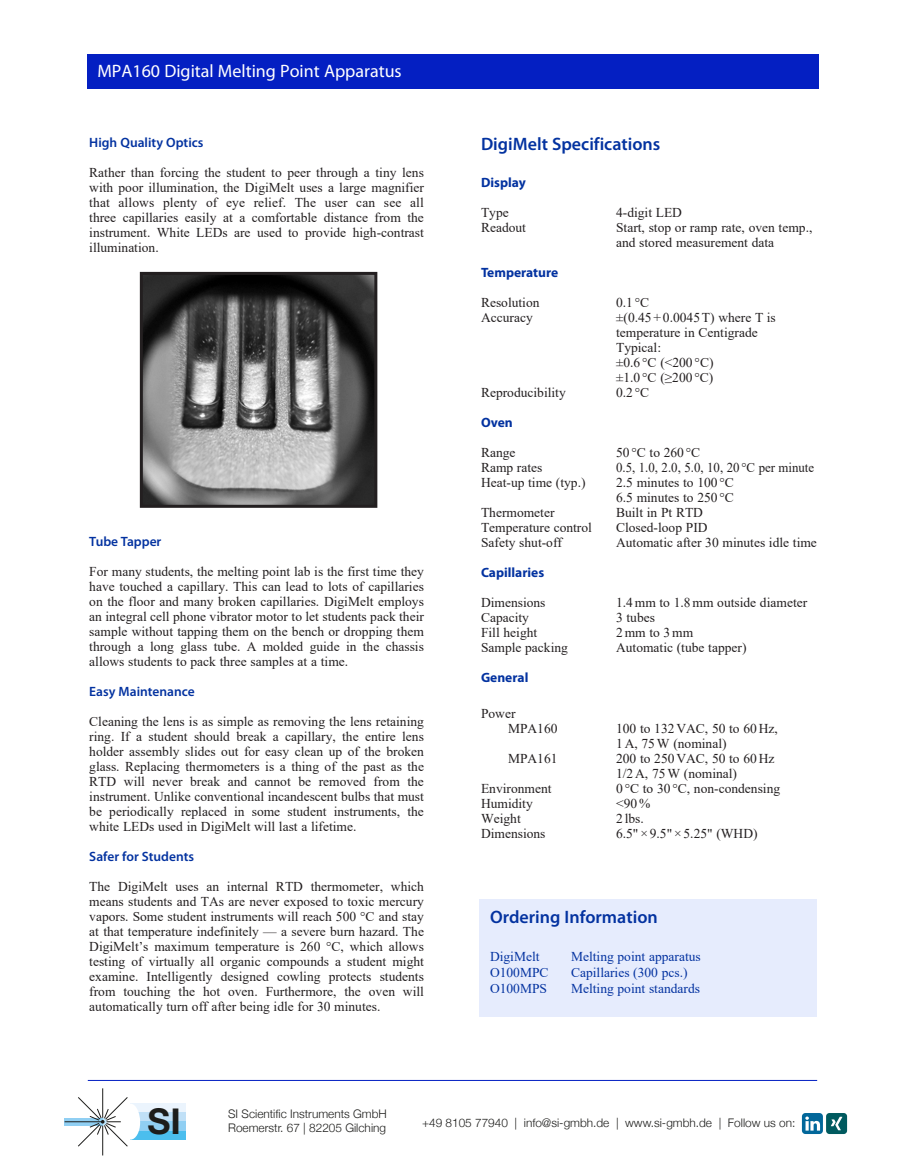
<style>
.page{position:relative;width:905px;height:1175px;background:#fff}
.page>*{position:absolute;margin:0;border:0;box-sizing:border-box;transform-origin:0 0}
.t1{font:700 35.4px "Helvetica Neue";color:#1d1d1b}
.t2{font:600 18px "Myriad Pro";color:#0332a0}
.t3{font:18px "Myriad Pro";color:#fff}
.t4{font:13.5px/15px "Times New Roman";color:#231f20;text-align:justify}
.t5{font:13.5px "Times New Roman";color:#0332a0}
.body_text{font:600 13.5px "Myriad Pro";color:#0332a0}
.t6{font:700 13.5px "Myriad Pro";color:#0332a0}
.t7{font:13.5px "Times New Roman";color:#231f20;scale:.95 1}
.t8{font:300 11.85px/14.2px "Helvetica Neue";color:#1d1d1b}
</style>
<div class="page">
<hr style="left:88px;top:1080px;width:729px;height:1px;background:#031fc2">
<div style="left:88px;top:54px;width:730px;height:35px;background:#041fc2"></div>
<div style="left:479px;top:899px;width:338px;height:117px;background:#e6ecfd"></div>
<img style="left:144px;top:276px;width:229px;height:228px">
<div style="left:140px;top:272px;width:237px;height:236px;border:3px solid #231f20"></div>
<div style="left:130px;top:1131px;width:56px;height:8px;background:#4bbeee"></div>
<svg style="left:65px;top:1118px;width:12px;height:7px"></svg>
<hr style="left:65px;top:1121px;width:38px;height:1px;background:#1d1d1b">
<hr style="left:102px;top:1125px;width:1px;height:30px;background:#1d1d1b">
<svg style="left:77px;top:1088px;width:51px;height:59px"></svg>
<hr style="left:107px;top:1121px;width:30px;height:1px;background:#1d1d1b">
<div style="left:130px;top:1103px;width:56px;height:9px;background:#ebf4fd"></div>
<div style="left:130px;top:1112px;width:56px;height:9px;background:#c0e0f7"></div>
<div style="left:130px;top:1121px;width:56px;height:10px;background:#90cff3"></div>
<div style="left:121px;top:1103px;width:19px;height:36px;background:#fff;border-radius:50%"></div>
<div style="left:801px;top:1113px;width:21px;height:21px;background:#02679a;border-radius:3px"></div>
<svg style="left:805px;top:1116px;width:15px;height:14px"></svg>
<div style="left:826px;top:1113px;width:21px;height:21px;background:#005a5f;border-radius:3px"></div>
<svg style="left:830px;top:1116px;width:12px;height:14px"></svg>
<p class="t3" style="left:97px;top:60px;width:306px">MPA160 Digital Melting Point Apparatus</p>
<p class="body_text" style="left:89px;top:134px;width:116px">High Quality Optics</p>
<p class="t4" style="left:89px;top:164px;width:336px">Rather than forcing the student to peer through a tiny lens with poor illumination, the DigiMelt uses a large magnifier that allows plenty of eye relief. The user can see all three capillaries easily at a comfortable distance from the instrument. White LEDs are used to provide high-contrast illumination.</p>
<p class="body_text" style="left:89px;top:533px;width:74px">Tube Tapper</p>
<p class="t4" style="left:89px;top:563px;width:336px">For many students, the melting point lab is the first time they have touched a capillary. This can lead to lots of capillaries on the floor and many broken capillaries. DigiMelt employs an integral cell phone vibrator motor to let students pack their sample without tapping them on the bench or dropping them through a long glass tube. A molded guide in the chassis allows students to pack three samples at a time.</p>
<p class="body_text" style="left:89px;top:683px;width:107px">Easy Maintenance</p>
<p class="t4" style="left:89px;top:713px;width:336px">Cleaning the lens is as simple as removing the lens retaining ring. If a student should break a capillary, the entire lens holder assembly slides out for easy clean up of the broken glass. Replacing thermometers is a thing of the past as the RTD will never break and cannot be removed from the instrument. Unlike conventional incandescent bulbs that must be periodically replaced in some student instruments, the white LEDs used in DigiMelt will last a lifetime.</p>
<p class="body_text" style="left:89px;top:848px;width:106px">Safer for Students</p>
<p class="t4" style="left:89px;top:878px;width:336px">The DigiMelt uses an internal RTD thermometer, which means students and TAs are never exposed to toxic mercury vapors. Some student instruments will reach 500 °C and stay at that temperature indefinitely — a severe burn hazard. The DigiMelt’s maximum temperature is 260 °C, which allows testing of virtually all organic compounds a student might examine. Intelligently designed cowling protects students from touching the hot oven. Furthermore, the oven will automatically turn off after being idle for 30 minutes.</p>
<p class="t2" style="left:481px;top:133px;width:181px">DigiMelt Specifications</p>
<p class="t6" style="left:481px;top:173px;width:46px">Display</p>
<p class="t4" style="left:481px;top:204px;width:29px">Type</p>
<p class="t4" style="left:616px;top:204px;width:67px">4-digit LED</p>
<p class="t4" style="left:481px;top:219px;width:46px">Readout</p>
<p class="t4" style="left:616px;top:219px;width:198px">Start, stop or ramp rate, oven temp., and stored measurement data</p>
<p class="t6" style="left:481px;top:263px;width:79px">Temperature</p>
<p class="t4" style="left:481px;top:294px;width:60px">Resolution</p>
<p class="t4" style="left:616px;top:294px;width:35px">0.1 °C</p>
<p class="t4" style="left:481px;top:309px;width:53px">Accuracy</p>
<p class="t4" style="left:616px;top:309px;width:161px">±(0.45+0.0045T) where T is temperature in Centigrade</p>
<p class="t4" style="left:616px;top:339px;width:46px">Typical:</p>
<p class="t4" style="left:616px;top:354px;width:99px">±0.6 °C (&lt;200 °C)</p>
<p class="t4" style="left:616px;top:369px;width:99px">±1.0 °C (≥200 °C)</p>
<p class="t4" style="left:481px;top:384px;width:86px">Reproducibility</p>
<p class="t4" style="left:616px;top:384px;width:35px">0.2 °C</p>
<p class="t6" style="left:481px;top:413px;width:33px">Oven</p>
<p class="t4" style="left:481px;top:444px;width:36px">Range</p>
<p class="t4" style="left:616px;top:444px;width:86px">50 °C to 260 °C</p>
<p class="t4" style="left:481px;top:459px;width:63px">Ramp rates</p>
<p class="t7" style="left:616px;top:458px;width:210px">0.5, 1.0, 2.0, 5.0, 10, 20 °C per minute</p>
<p class="t4" style="left:481px;top:474px;width:106px">Heat-up time (typ.)</p>
<p class="t4" style="left:616px;top:474px;width:119px">2.5 minutes to 100 °C</p>
<p class="t4" style="left:616px;top:489px;width:119px">6.5 minutes to 250 °C</p>
<p class="t4" style="left:481px;top:504px;width:75px">Thermometer</p>
<p class="t4" style="left:616px;top:504px;width:88px">Built in Pt RTD</p>
<p class="t4" style="left:481px;top:519px;width:112px">Temperature control</p>
<p class="t4" style="left:616px;top:519px;width:93px">Closed-loop PID</p>
<p class="t4" style="left:481px;top:534px;width:82px">Safety shut-off</p>
<p class="t4" style="left:616px;top:534px;width:202px">Automatic after 30 minutes idle time</p>
<p class="t6" style="left:481px;top:563px;width:65px">Capillaries</p>
<p class="t4" style="left:481px;top:594px;width:66px">Dimensions</p>
<p class="t4" style="left:616px;top:594px;width:193px">1.4mm to 1.8mm outside diameter</p>
<p class="t4" style="left:481px;top:609px;width:49px">Capacity</p>
<p class="t4" style="left:616px;top:609px;width:40px">3 tubes</p>
<p class="t4" style="left:481px;top:624px;width:58px">Fill height</p>
<p class="t4" style="left:616px;top:624px;width:79px">2mm to 3mm</p>
<p class="t4" style="left:481px;top:639px;width:88px">Sample packing</p>
<p class="t4" style="left:616px;top:639px;width:132px">Automatic (tube tapper)</p>
<p class="t6" style="left:481px;top:668px;width:49px">General</p>
<p class="t4" style="left:481px;top:706px;width:36px">Power</p>
<p class="t4" style="left:508px;top:721px;width:51px">MPA160</p>
<p class="t4" style="left:616px;top:721px;width:163px">100 to 132VAC, 50 to 60Hz,</p>
<p class="t4" style="left:616px;top:736px;width:112px">1A, 75W (nominal)</p>
<p class="t4" style="left:508px;top:751px;width:51px">MPA161</p>
<p class="t4" style="left:616px;top:751px;width:160px">200 to 250VAC, 50 to 60Hz</p>
<p class="t4" style="left:616px;top:766px;width:123px">1/2A, 75W (nominal)</p>
<p class="t4" style="left:481px;top:781px;width:72px">Environment</p>
<p class="t4" style="left:616px;top:781px;width:166px">0 °C to 30 °C, non-condensing</p>
<p class="t4" style="left:481px;top:796px;width:53px">Humidity</p>
<p class="t4" style="left:616px;top:796px;width:36px">&lt;90%</p>
<p class="t4" style="left:481px;top:811px;width:41px">Weight</p>
<p class="t4" style="left:616px;top:811px;width:29px">2 lbs.</p>
<p class="t4" style="left:481px;top:826px;width:66px">Dimensions</p>
<p class="t4" style="left:616px;top:826px;width:143px">6.5"×9.5"×5.25" (WHD)</p>
<p class="t2" style="left:490px;top:905px;width:169px">Ordering Information</p>
<p class="t5" style="left:490px;top:947px;width:51px">DigiMelt</p>
<p class="t5" style="left:571px;top:947px;width:131px">Melting point apparatus</p>
<p class="t5" style="left:490px;top:963px;width:60px">O100MPC</p>
<p class="t5" style="left:571px;top:963px;width:118px">Capillaries (300 pcs.)</p>
<p class="t5" style="left:490px;top:979px;width:59px">O100MPS</p>
<p class="t5" style="left:571px;top:979px;width:130px">Melting point standards</p>
<h1 class="t1" style="left:148px;top:1094px;width:35px">SI</h1>
<p class="t8" style="left:228px;top:1105px;width:160px">SI Scientific Instruments GmbH<br>Roemerstr. 67 | 82205 Gilching</p>
<p class="t8" style="left:422px;top:1114px;width:375px">+49 8105 77940 | info@si-gmbh.de | www.si-gmbh.de | Follow us on:</p>
</div>
